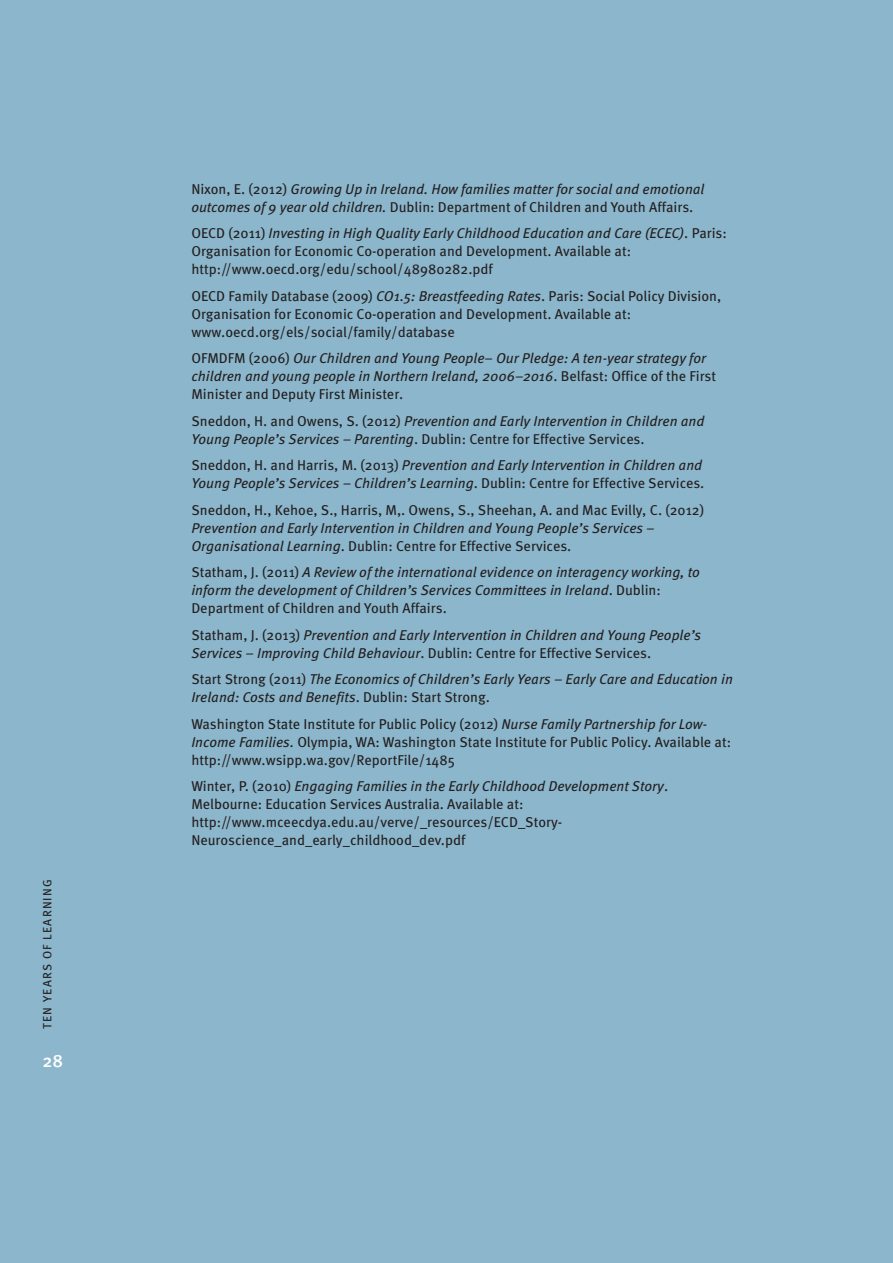
<style>
.page{position:relative;width:893px;height:1263px;background:#8bb6cb}
.page>*{position:absolute;margin:0;border:0;box-sizing:border-box;transform-origin:0 0}
.t1{font:500 18px "Meta OT";color:#fff}
.t2{font:italic 14.25px/18px "Meta OT";color:#231f20}
.t3{font:14.25px/18px "Meta OT";color:#231f20}
.t4{font:12px "Meta OT";letter-spacing:.1em;color:#231f20}
.s1{font-style:normal}
.s2{font-style:italic}
</style>
<div class="page">
<p class="t4" style="left:43px;top:1029px;width:151px;rotate:-90deg">TEN YEARS OF LEARNING</p>
<p class="t1" style="left:43px;top:1054px;width:22px">28</p>
<p class="t2" style="left:191px;top:181px;width:515px"><span class="s1">Nixon, E. (2012)</span> Growing Up in Ireland. How families matter for social and emotional outcomes of 9 year old children. <span class="s1">Dublin: Department of Children and Youth Affairs.</span></p>
<p class="t3" style="left:191px;top:225px;width:537px">OECD (2011) <span class="s2">Investing in High Quality Early Childhood Education and Care (ECEC)</span>. Paris:<br>Organisation for Economic Co-operation and Development. Available at: http://www.oecd.org/edu/school/48980282.pdf</p>
<p class="t3" style="left:191px;top:288px;width:532px">OECD Family Database (2009) <span class="s2">CO1.5: Breastfeeding Rates</span>. Paris: Social Policy Division,<br>Organisation for Economic Co-operation and Development. Available at: www.oecd.org/els/social/family/database</p>
<p class="t2" style="left:191px;top:350px;width:526px"><span class="s1">OFMDFM (2006)</span> Our Children and Young People– Our Pledge: A ten-year strategy for children and young people in Northern Ireland, 2006–2016<span class="s1">. Belfast: Office of the First<br>Minister and Deputy First Minister.</span></p>
<p class="t2" style="left:191px;top:413px;width:515px"><span class="s1">Sneddon, H. and Owens, S. (2012)</span> Prevention and Early Intervention in Children and<br>Young People’s Services – Parenting<span class="s1">. Dublin: Centre for Effective Services.</span></p>
<p class="t2" style="left:191px;top:457px;width:515px"><span class="s1">Sneddon, H. and Harris, M. (2013)</span> Prevention and Early Intervention in Children and<br>Young People’s Services – Children’s Learning<span class="s1">. Dublin: Centre for Effective Services.</span></p>
<p class="t3" style="left:191px;top:502px;width:514px">Sneddon, H., Kehoe, S., Harris, M,. Owens, S., Sheehan, A. and Mac Evilly, C. (2012)</p>
<p class="t2" style="left:191px;top:520px;width:465px">Prevention and Early Intervention in Children and Young People’s Services –<br>Organisational Learning<span class="s1">. Dublin: Centre for Effective Services.</span></p>
<p class="t2" style="left:191px;top:564px;width:510px"><span class="s1">Statham, J. (2011)</span> A Review of the international evidence on interagency working, to inform the development of Children’s Services Committees in Ireland<span class="s1">. Dublin:<br>Department of Children and Youth Affairs.</span></p>
<p class="t2" style="left:191px;top:627px;width:511px"><span class="s1">Statham, J. (2013)</span> Prevention and Early Intervention in Children and Young People’s<br>Services – Improving Child Behaviour<span class="s1">. Dublin: Centre for Effective Services.</span></p>
<p class="t2" style="left:191px;top:671px;width:543px"><span class="s1">Start Strong (2011)</span> The Economics of Children’s Early Years – Early Care and Education in<br>Ireland: Costs and Benefits<span class="s1">. Dublin: Start Strong.</span></p>
<p class="t3" style="left:191px;top:716px;width:541px">Washington State Institute for Public Policy (2012) <span class="s2">Nurse Family Partnership for Low-<br>Income Families.</span> Olympia, WA: Washington State Institute for Public Policy. Available at: http://www.wsipp.wa.gov/ReportFile/1485</p>
<p class="t3" style="left:191px;top:778px;width:478px">Winter, P. (2010) <span class="s2">Engaging Families in the Early Childhood Development Story</span>.<br>Melbourne: Education Services Australia. Available at: http://www.mceecdya.edu.au/verve/_resources/ECD_Story-Neuroscience_and_early_childhood_dev.pdf</p>
</div>
